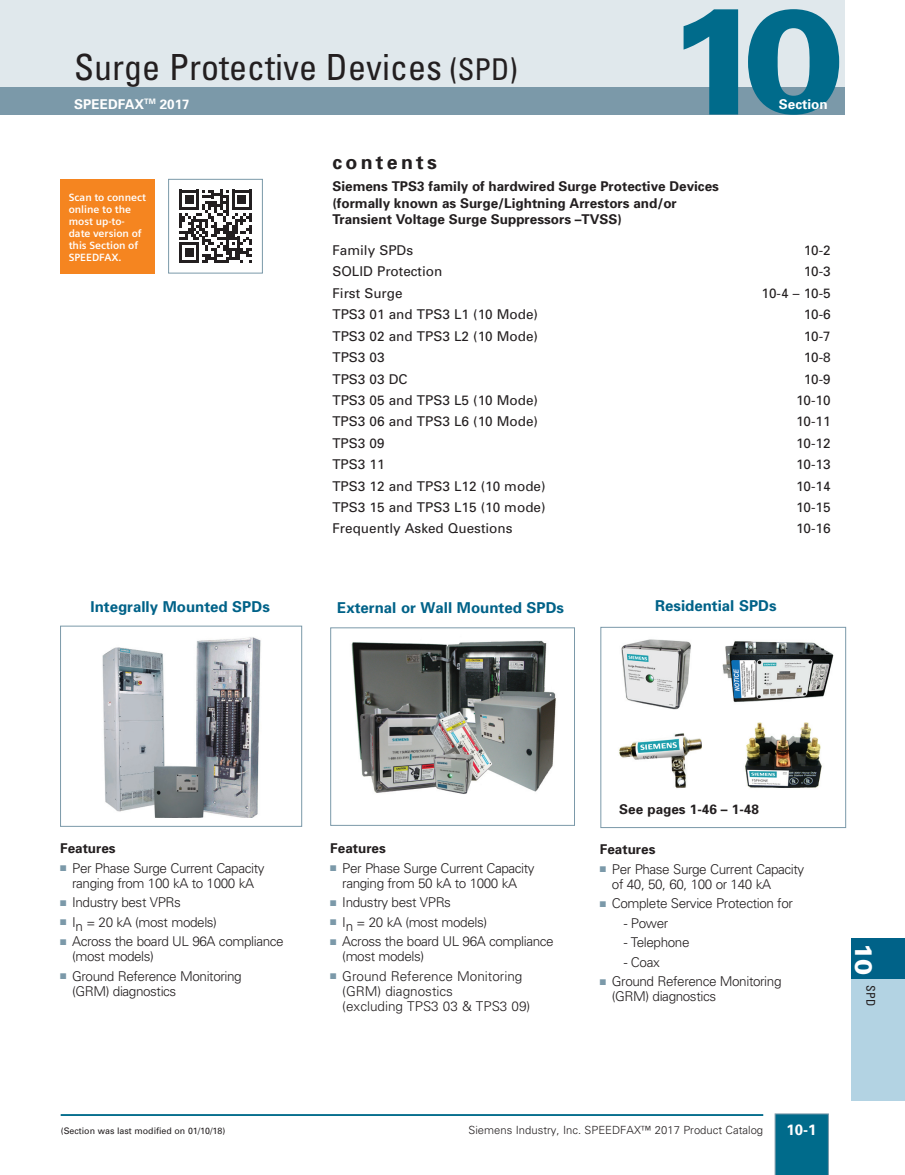
<style>
.page{position:relative;width:905px;height:1175px;background:#fff}
.page>*{position:absolute;margin:0;border:0;box-sizing:border-box;transform-origin:0 0}
.t1{font:condensed 36px "Univers";color:#231f20}
.t2{font:900 24px "Univers";color:#fff}
.t3{font:700 19.5px "Univers";letter-spacing:.17em;color:#231f20}
.t4{font:700 15px "Univers";color:#006288}
.t5{font:700 15px "Univers";color:#fff}
.t6{font:300 13.5px/15px "Univers";letter-spacing:-.03em;color:#231f20}
.t7{font:13.5px "Univers";color:#231f20}
.t8{font:700 13.5px/16.2px "Univers";color:#231f20}
.t9{font:300 13.5px/15px "Univers";color:#231f20}
.t10{font:700 13.5px "Univers";color:#fff}
.t11{font:condensed 12px "Univers";color:#231f20}
.t12{font:300 11.25px "Univers";color:#231f20}
.t13{font:700 10.5px/12px "Siemens Sans";color:#fff}
.t14{font:9px "Univers";color:#231f20}
.s1{font-size:30px}
.s2{color:#7b99a9}
</style>
<div class="page">
<div style="left:0;top:0;width:844px;height:115px;background:#e0e8ec"></div>
<div style="left:0;top:88px;width:844px;height:27px;background:#7b99a9"></div>
<svg style="left:774px;top:1113px;width:54px;height:61px;background:#096f8e"></svg>
<div style="left:850px;top:977px;width:54px;height:123px;background:#b3d3e3"></div>
<div style="left:850px;top:938px;width:54px;height:41px;background:#006288"></div>
<div style="left:60px;top:625px;width:242px;height:201px;border:1px solid #7b99a9"></div>
<div style="left:600px;top:627px;width:246px;height:201px;border:1px solid #7b99a9"></div>
<img style="left:102px;top:637px;width:159px;height:180px">
<img style="left:351px;top:640px;width:205px;height:154px">
<div style="left:330px;top:627px;width:245px;height:198px;border:1px solid #7b99a9"></div>
<img style="left:619px;top:733px;width:83px;height:56px">
<img style="left:745px;top:722px;width:77px;height:66px">
<img style="left:722px;top:641px;width:111px;height:62px">
<img style="left:621px;top:639px;width:70px;height:71px">
<hr style="left:61px;top:1114px;width:702px;height:1px;background:#006b8b">
<svg style="left:748px;top:9px;width:91px;height:106px"></svg>
<div style="left:60px;top:179px;width:95px;height:94px;background:#f58520"></div>
<svg style="left:179px;top:190px;width:73px;height:73px"></svg>
<div style="left:168px;top:179px;width:95px;height:94px;border:1px solid #7b99a9"></div>
<svg style="left:683px;top:9px;width:55px;height:105px"></svg>
<h1 class="t1" style="left:74px;top:44px;width:445px">Surge Protective Devices <span class="s1">(SPD)</span></h1>
<p class="t10" style="left:74px;top:96px;width:117px">SPEEDFAX<sup>TM</sup> 2017</p>
<p class="t10" style="left:778px;top:96px;width:50px">Section</p>
<p class="t13" style="left:69px;top:191px;width:79px">Scan to connect online to the most up-to&shy;date version of this Section of<br>SPEEDFAX.</p>
<h3 class="t3" style="left:332px;top:149px;width:106px">contents</h3>
<p class="t8" style="left:332px;top:178px;width:388px">Siemens TPS3 family of hardwired Surge Protective Devices (formally known as Surge/Lightning Arrestors and/or<br>Transient Voltage Surge Suppressors –TVSS)</p>
<p class="t7" style="left:332px;top:242px;width:82px">Family SPDs</p>
<p class="t7" style="left:803px;top:242px;width:29px">10-2</p>
<p class="t7" style="left:332px;top:263px;width:111px">SOLID Protection</p>
<p class="t7" style="left:803px;top:263px;width:29px">10-3</p>
<p class="t7" style="left:332px;top:285px;width:72px">First Surge</p>
<p class="t7" style="left:761px;top:285px;width:71px">10-4 – 10-5</p>
<p class="t7" style="left:332px;top:306px;width:207px">TPS3 01 and TPS3 L1 (10 Mode)</p>
<p class="t7" style="left:803px;top:306px;width:29px">10-6</p>
<p class="t7" style="left:332px;top:327px;width:207px">TPS3 02 and TPS3 L2 (10 Mode)</p>
<p class="t7" style="left:803px;top:327px;width:29px">10-7</p>
<p class="t7" style="left:332px;top:349px;width:54px">TPS3 03</p>
<p class="t7" style="left:803px;top:349px;width:29px">10-8</p>
<p class="t7" style="left:332px;top:370px;width:77px">TPS3 03 DC</p>
<p class="t7" style="left:803px;top:370px;width:29px">10-9</p>
<p class="t7" style="left:332px;top:392px;width:207px">TPS3 05 and TPS3 L5 (10 Mode)</p>
<p class="t7" style="left:796px;top:392px;width:36px">10-10</p>
<p class="t7" style="left:332px;top:413px;width:207px">TPS3 06 and TPS3 L6 (10 Mode)</p>
<p class="t7" style="left:796px;top:413px;width:36px">10-11</p>
<p class="t7" style="left:332px;top:434px;width:54px">TPS3 09</p>
<p class="t7" style="left:796px;top:434px;width:36px">10-12</p>
<p class="t7" style="left:332px;top:456px;width:54px">TPS3 11</p>
<p class="t7" style="left:796px;top:456px;width:36px">10-13</p>
<p class="t7" style="left:332px;top:477px;width:215px">TPS3 12 and TPS3 L12 (10 mode)</p>
<p class="t7" style="left:796px;top:477px;width:36px">10-14</p>
<p class="t7" style="left:332px;top:499px;width:215px">TPS3 15 and TPS3 L15 (10 mode)</p>
<p class="t7" style="left:796px;top:499px;width:36px">10-15</p>
<p class="t7" style="left:332px;top:520px;width:182px">Frequently Asked Questions</p>
<p class="t7" style="left:796px;top:520px;width:36px">10-16</p>
<p class="t4" style="left:90px;top:597px;width:181px">Integrally Mounted SPDs</p>
<p class="t4" style="left:337px;top:598px;width:228px">External or Wall Mounted SPDs</p>
<p class="t4" style="left:655px;top:596px;width:123px">Residential SPDs</p>
<p class="t8" style="left:60px;top:840px;width:57px">Features</p>
<p class="t6" style="left:60px;top:860px;width:206px;text-align:center"><span class="s2">■</span> Per Phase Surge Current Capacity ranging from 100 kA to 1000 kA</p>
<p class="t6" style="left:60px;top:894px;width:122px"><span class="s2">■</span> Industry best VPRs</p>
<p class="t6" style="left:60px;top:914px;width:158px"><span class="s2">■</span> In = 20 kA (most models)</p>
<p class="t6" style="left:72px;top:933px;width:213px;text-indent:-12px"><span class="s2">■</span> Across the board UL 96A compliance (most models)</p>
<p class="t6" style="left:72px;top:968px;width:171px;text-indent:-12px"><span class="s2">■</span> Ground Reference Monitoring (GRM) diagnostics</p>
<p class="t14" style="left:61px;top:1125px;width:166px">(Section was last modified on 01/10/18)</p>
<p class="t8" style="left:330px;top:840px;width:57px">Features</p>
<p class="t6" style="left:330px;top:860px;width:206px;text-align:center"><span class="s2">■</span> Per Phase Surge Current Capacity ranging from 50 kA to 1000 kA</p>
<p class="t6" style="left:330px;top:894px;width:122px"><span class="s2">■</span> Industry best VPRs</p>
<p class="t6" style="left:330px;top:914px;width:158px"><span class="s2">■</span> In = 20 kA (most models)</p>
<p class="t6" style="left:342px;top:933px;width:213px;text-indent:-12px"><span class="s2">■</span> Across the board UL 96A compliance (most models)</p>
<p class="t9" style="left:342px;top:968px;width:189px;text-indent:-12px"><span class="s2">■</span> Ground Reference Monitoring (GRM) diagnostics<br>(excluding TPS3 03 &amp; TPS3 09)</p>
<p class="t8" style="left:619px;top:800px;width:141px">See pages 1-46 – 1-48</p>
<p class="t8" style="left:600px;top:840px;width:57px">Features</p>
<p class="t6" style="left:612px;top:861px;width:194px;text-indent:-12px"><span class="s2">■</span> Per Phase Surge Current Capacity of 40, 50, 60, 100 or 140 kA</p>
<p class="t6" style="left:600px;top:895px;width:195px"><span class="s2">■</span> Complete Service Protection for</p>
<p class="t6" style="left:624px;top:915px;width:46px">- Power</p>
<p class="t6" style="left:624px;top:934px;width:67px">- Telephone</p>
<p class="t6" style="left:624px;top:954px;width:37px">- Coax</p>
<p class="t6" style="left:612px;top:973px;width:171px;text-indent:-12px"><span class="s2">■</span> Ground Reference Monitoring (GRM) diagnostics</p>
<h2 class="t2" style="left:878px;top:942px;width:34px;rotate:90deg">10</h2>
<p class="t11" style="left:878px;top:984px;width:23px;rotate:90deg">SPD</p>
<p class="t12" style="left:468px;top:1123px;width:296px">Siemens Industry, Inc. SPEEDFAX™ 2017 Product Catalog</p>
<p class="t5" style="left:786px;top:1119px;width:32px">10-1</p>
</div>
